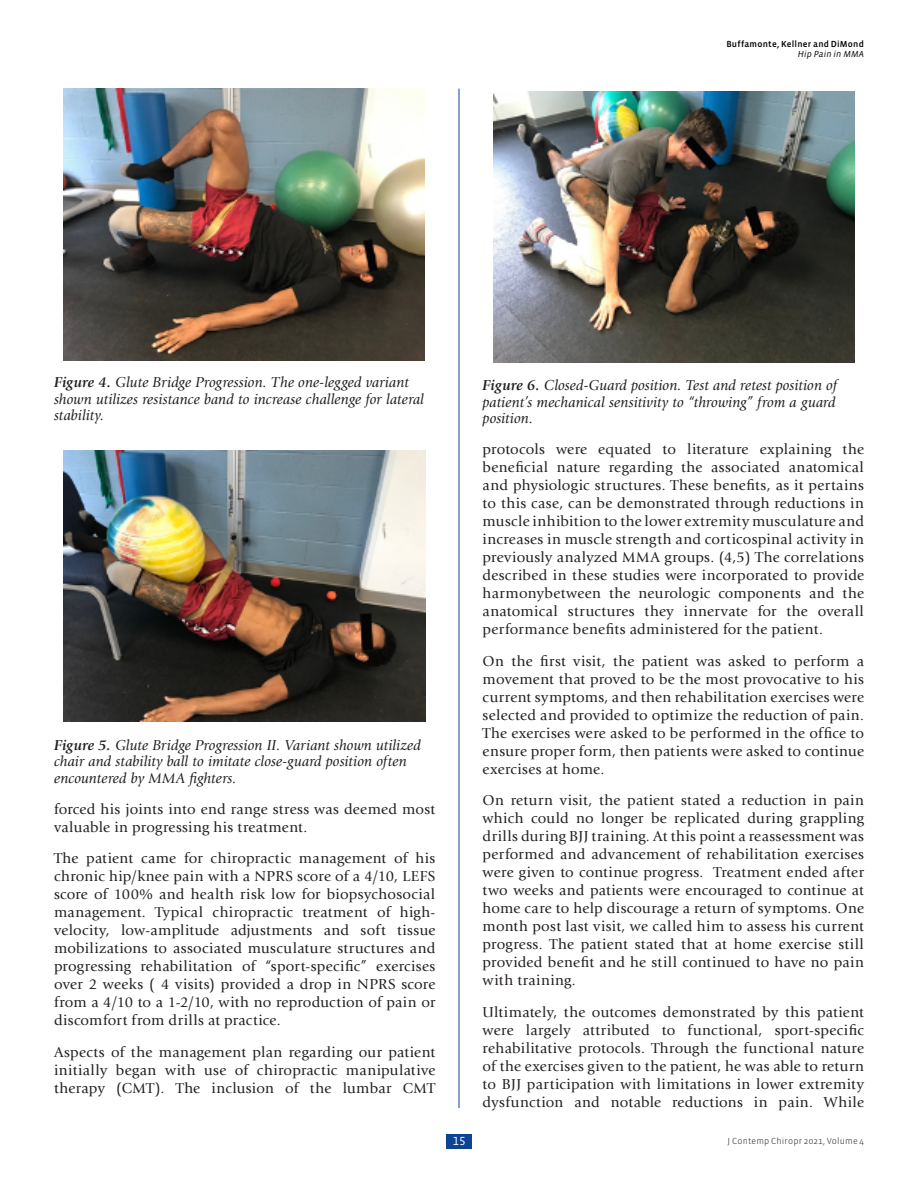
<style>
.page{position:relative;width:918px;height:1188px;background:#fff}
.page>*{position:absolute;margin:0;border:0;box-sizing:border-box;transform-origin:0 0}
.t1{font:15px/18px "Giovanni Std";letter-spacing:.02em;color:#231f20;text-align:justify}
.t2{font:italic 15px/16.5px "Giovanni Std";letter-spacing:.005em;color:#231f20}
.t3{font:12px "Vista Sans OT";color:#fff}
.t4{font:500 9px/10.5px "Vista Sans OT";letter-spacing:.025em;color:#040503;text-align:right}
.t5{font:300 9px "Vista Sans OT";letter-spacing:.02em;color:#231f20}
.s1{font-weight:400;font-style:italic}
.s2{font-weight:700}
</style>
<div class="page">
<hr style="left:459px;top:89px;width:1px;height:1019px;background:#0d4392">
<div style="left:447px;top:1134px;width:25px;height:14px;background:#0d4392"></div>
<img style="left:63px;top:89px;width:362px;height:271px">
<img style="left:64px;top:450px;width:361px;height:272px">
<img style="left:493px;top:91px;width:362px;height:272px">
<p class="t4" style="left:726px;top:38px;width:139px">Buffamonte, Kellner and DiMond<br><span class="s1">Hip Pain in MMA</span></p>
<p class="t2" style="left:54px;top:374px;width:372px"><span class="s2">Figure 4.</span> Glute Bridge Progression. The one-legged variant shown utilizes resistance band to increase challenge for lateral stability.</p>
<p class="t2" style="left:54px;top:737px;width:368px"><span class="s2">Figure 5.</span> Glute Bridge Progression II. Variant shown utilized chair and stability ball to imitate close-guard position often encountered by MMA fighters.</p>
<p class="t1" style="left:54px;top:800px;width:383px">forced his joints into end range stress was deemed most valuable in progressing his treatment.</p>
<p class="t1" style="left:54px;top:849px;width:383px">The patient came for chiropractic management of his chronic hip/knee pain with a NPRS score of a 4/10, LEFS score of 100% and health risk low for biopsychosocial management. Typical chiropractic treatment of high&shy;velocity, low-amplitude adjustments and soft tissue mobilizations to associated musculature structures and progressing rehabilitation of “sport-specific” exercises over 2 weeks ( 4 visits) provided a drop in NPRS score from a 4/10 to a 1-2/10, with no reproduction of pain or discomfort from drills at practice.</p>
<p class="t1" style="left:54px;top:1043px;width:383px">Aspects of the management plan regarding our patient initially began with use of chiropractic manipulative therapy (CMT). The inclusion of the lumbar CMT</p>
<p class="t3" style="left:453px;top:1135px;width:14px">15</p>
<p class="t2" style="left:483px;top:377px;width:356px;text-align:justify"><span class="s2">Figure 6.</span> Closed-Guard position. Test and retest position of patient’s mechanical sensitivity to “throwing” from a guard position.</p>
<p class="t1" style="left:483px;top:441px;width:383px">protocols were equated to literature explaining the beneficial nature regarding the associated anatomical and physiologic structures. These benefits, as it pertains to this case, can be demonstrated through reductions in muscle inhibition to the lower extremity musculature and increases in muscle strength and corticospinal activity in previously analyzed MMA groups. (4,5) The correlations described in these studies were incorporated to provide harmonybetween the neurologic components and the anatomical structures they innervate for the overall performance benefits administered for the patient.</p>
<p class="t1" style="left:483px;top:652px;width:383px">On the first visit, the patient was asked to perform a movement that proved to be the most provocative to his current symptoms, and then rehabilitation exercises were selected and provided to optimize the reduction of pain.<br>The exercises were asked to be performed in the office to ensure proper form, then patients were asked to continue exercises at home.</p>
<p class="t1" style="left:483px;top:792px;width:383px">On return visit, the patient stated a reduction in pain which could no longer be replicated during grappling drills during BJJ training. At this point a reassessment was performed and advancement of rehabilitation exercises were given to continue progress. Treatment ended after two weeks and patients were encouraged to continue at home care to help discourage a return of symptoms. One month post last visit, we called him to assess his current progress. The patient stated that at home exercise still provided benefit and he still continued to have no pain with training.</p>
<p class="t1" style="left:483px;top:1003px;width:383px">Ultimately, the outcomes demonstrated by this patient were largely attributed to functional, sport-specific rehabilitative protocols. Through the functional nature of the exercises given to the patient, he was able to return to BJJ participation with limitations in lower extremity dysfunction and notable reductions in pain. While</p>
<p class="t5" style="left:728px;top:1136px;width:138px">J Contemp Chiropr 2021, Volume 4</p>
</div>
